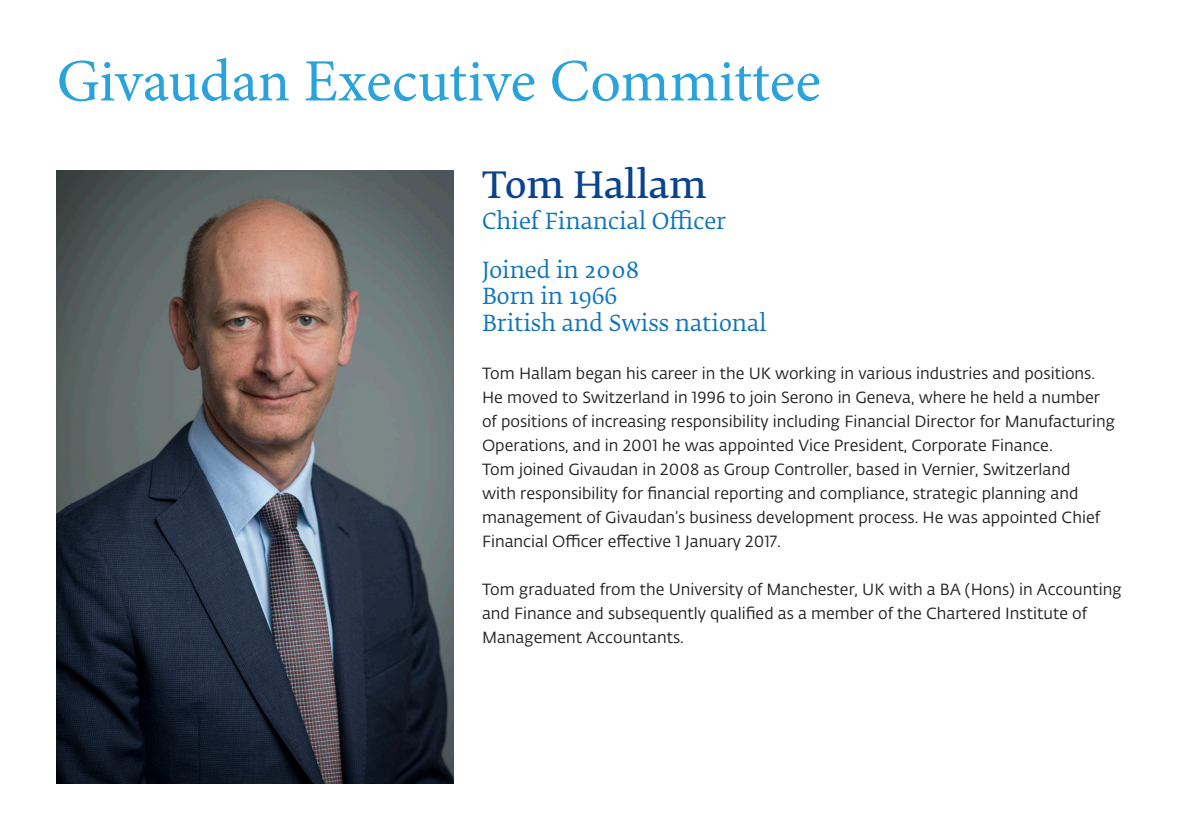
<style>
.page{position:relative;width:1191px;height:840px;background:#fff}
.page>*{position:absolute;margin:0;border:0;box-sizing:border-box;transform-origin:0 0}
.t1{font:60px "Minion Pro";letter-spacing:-.005em;color:#2aa2db}
.t2{font:36px "Fedra Serif B Pro Demi";color:#09428e}
.t3{font:22px "Fedra Serif B Pro";color:#1074bc}
.t4{font:16px/24px "Fedra Sans Alt Pro Book LF";color:#231f20}
</style>
<div class="page">
<img style="left:57px;top:170px;width:397px;height:612px">
<p class="t1" style="left:57px;top:41px;width:765px">Givaudan Executive Committee</p>
<p class="t2" style="left:482px;top:165px;width:226px">Tom Hallam</p>
<p class="t3" style="left:482px;top:208px;width:245px">Chief Financial Officer</p>
<p class="t3" style="left:482px;top:257px;width:158px">Joined in 2008</p>
<p class="t3" style="left:482px;top:283px;width:136px">Born in 1966</p>
<p class="t3" style="left:482px;top:310px;width:286px">British and Swiss national</p>
<p class="t4" style="left:482px;top:360px;width:634px">Tom Hallam began his career in the UK working in various industries and positions.<br>He moved to Switzerland in 1996 to join Serono in Geneva, where he held a number of positions of increasing responsibility including Financial Director for Manufacturing Operations, and in 2001 he was appointed Vice President, Corporate Finance.<br>Tom joined Givaudan in 2008 as Group Controller, based in Vernier, Switzerland<br>with responsibility for financial reporting and compliance, strategic planning and management of Givaudan’s business development process. He was appointed Chief Financial Officer effective 1 January 2017.</p>
<p class="t4" style="left:482px;top:576px;width:641px">Tom graduated from the University of Manchester, UK with a BA (Hons) in Accounting and Finance and subsequently qualified as a member of the Chartered Institute of<br>Management Accountants.</p>
</div>
